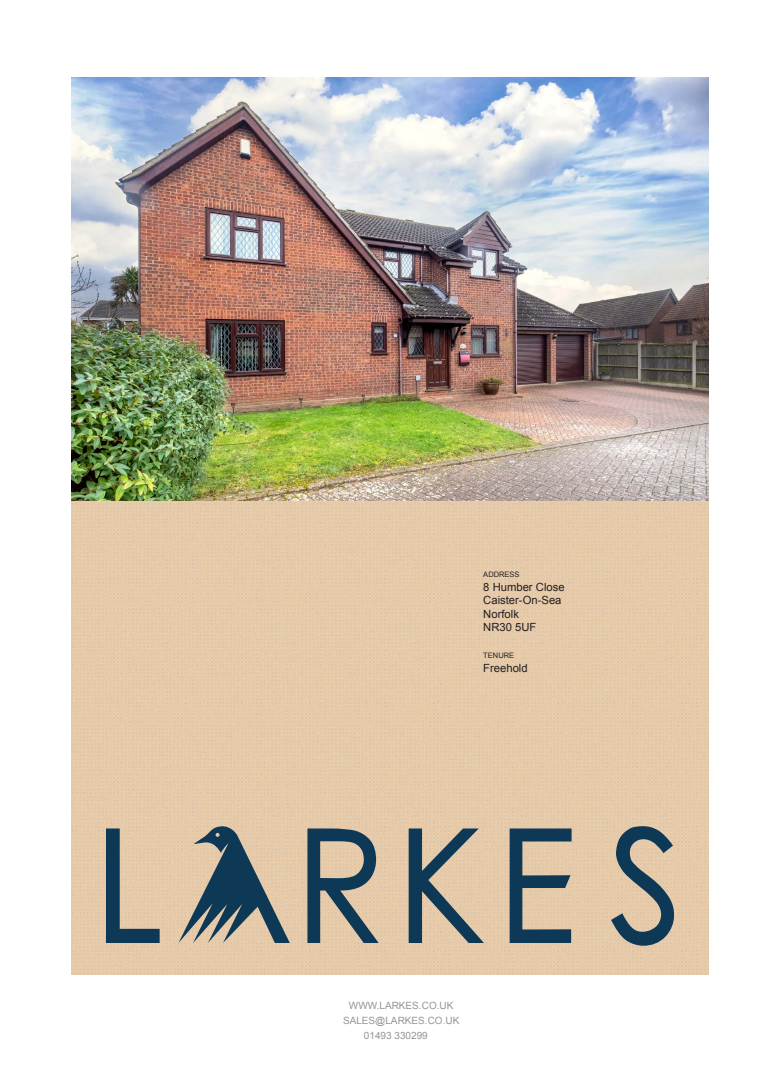
<style>
.page{position:relative;width:780px;height:1088px;background:#fff}
.page>*{position:absolute;margin:0;border:0;box-sizing:border-box;transform-origin:0 0}
.t1{font:11.25px/13.5px "Arial";color:#231f20}
.t2{font:10px "Arial";color:#939598}
.t3{font:7.5px "Arial";color:#231f20}
</style>
<div class="page">
<img style="left:71px;top:78px;width:637px;height:423px">
<div style="left:71px;top:501px;width:637px;height:473px;background:#e6caa9"></div>
<svg style="left:106px;top:826px;width:568px;height:120px"></svg>
<p class="t3" style="left:483px;top:569px;width:38px">ADDRESS</p>
<p class="t1" style="left:483px;top:580px;width:83px">8 Humber Close<br>Caister-On-Sea<br>Norfolk<br>NR30 5UF</p>
<p class="t3" style="left:483px;top:650px;width:32px">TENURE</p>
<p class="t1" style="left:483px;top:661px;width:46px">Freehold</p>
<p class="t2" style="left:349px;top:999px;width:106px">WWW.LARKES.CO.UK</p>
<p class="t2" style="left:343px;top:1014px;width:118px">SALES@LARKES.CO.UK</p>
<p class="t2" style="left:364px;top:1029px;width:65px">01493 330299</p>
</div>
